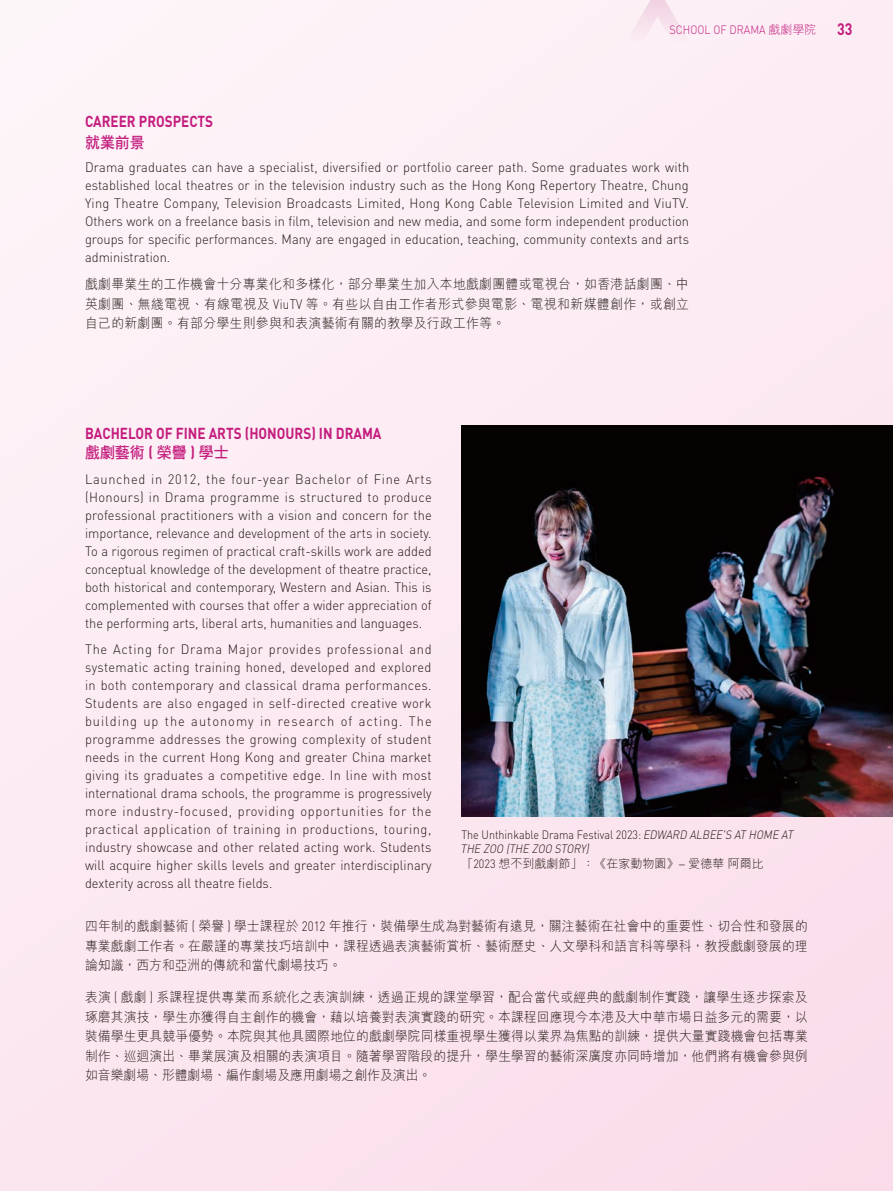
<style>
.page{position:relative;width:893px;height:1191px;background:#fcebf2}
.page>*{position:absolute;margin:0;border:0;box-sizing:border-box;transform-origin:0 0}
.t1{font:700 16.5px "DIN Pro";color:#c41d7e;scale:.85 1}
.t2{font:700 15.75px "DIN Pro";color:#c41d7e;scale:.85 1}
.t3{font:15.75px "DF Hei HK W7";color:#c41d7e;scale:.95 1}
.t4{font:300 13.5px/18px "DIN Pro";color:#231916;text-align:justify;scale:.95 1}
.t5{font:300 13.5px/19.5px "M Hei HK";letter-spacing:.005em;color:#231916;text-align:justify;scale:.95 1}
.t6{font:italic 300 12px/14.4px "DIN Pro";color:#231916;scale:.9 1}
.t7{font:300 12px "M Hei HK";color:#231916}
.t8{font:300 12px "DIN Pro";color:#c41d7e;scale:.9 1}
.s1{font-family:"M Hei HK"}
.s2{font-family:"DIN Pro"}
.s3{font-family:"DIN Pro";font-weight:700}
.s4{font-style:normal}
.s5{font-family:"Minion Pro";font-weight:400}
</style>
<div class="page">
<svg style="left:639px;top:0;width:38px;height:23px"></svg>
<img style="left:461px;top:425px;width:432px;height:392px">
<p class="t8" style="left:669px;top:21px;width:165px">SCHOOL OF DRAMA <span class="s1">戲劇學院</span></p>
<p class="t1" style="left:837px;top:18px;width:20px">33</p>
<p class="t2" style="left:85px;top:110px;width:152px">CAREER PROSPECTS</p>
<p class="t3" style="left:85px;top:134px;width:65px">就業前景</p>
<p class="t4" style="left:85px;top:158px;width:637px">Drama graduates can have a specialist, diversified or portfolio career path. Some graduates work with established local theatres or in the television industry such as the Hong Kong Repertory Theatre, Chung Ying Theatre Company, Television Broadcasts Limited, Hong Kong Cable Television Limited and ViuTV.<br>Others work on a freelance basis in film, television and new media, and some form independent production groups for specific performances. Many are engaged in education, teaching, community contexts and arts administration.</p>
<p class="t5" style="left:85px;top:274px;width:637px">戲劇畢業生的工作機會十分專業化和多樣化，部分畢業生加入本地戲劇團體或電視台，如香港話劇團、中英劇團、無綫電視、有線電視及 <span class="s2">ViuTV</span> 等。有些以自由工作者形式參與電影、電視和新媒體創作，或創立自己的新劇團。有部分學生則參與和表演藝術有關的教學及行政工作等。</p>
<p class="t2" style="left:85px;top:422px;width:350px">BACHELOR OF FINE ARTS (HONOURS) IN DRAMA</p>
<p class="t3" style="left:85px;top:443px;width:153px">戲劇藝術 <span class="s3">(</span> 榮譽 <span class="s3">)</span> 學士</p>
<p class="t4" style="left:85px;top:469px;width:366px">Launched in 2012, the four-year Bachelor of Fine Arts (Honours) in Drama programme is structured to produce professional practitioners with a vision and concern for the importance, relevance and development of the arts in society.<br>To a rigorous regimen of practical craft-skills work are added conceptual knowledge of the development of theatre practice, both historical and contemporary, Western and Asian. This is complemented with courses that offer a wider appreciation of the performing arts, liberal arts, humanities and languages.</p>
<p class="t4" style="left:85px;top:640px;width:366px">The Acting for Drama Major provides professional and systematic acting training honed, developed and explored in both contemporary and classical drama performances.<br>Students are also engaged in self-directed creative work building up the autonomy in research of acting. The programme addresses the growing complexity of student needs in the current Hong Kong and greater China market giving its graduates a competitive edge. In line with most international drama schools, the programme is progressively more industry-focused, providing opportunities for the practical application of training in productions, touring, industry showcase and other related acting work. Students will acquire higher skills levels and greater interdisciplinary dexterity across all theatre fields.</p>
<p class="t6" style="left:461px;top:827px;width:374px"><span class="s4">The Unthinkable Drama Festival 2023:</span> EDWARD ALBEE'S AT HOME AT<br>THE ZOO (THE ZOO STORY)</p>
<p class="t7" style="left:461px;top:857px;width:304px">「<span class="s2">2023</span> 想不到戲劇節」：《在家動物園》<span class="s5">−</span> 愛德華 阿爾比</p>
<p class="t5" style="left:85px;top:916px;width:762px">四年制的戲劇藝術 <span class="s2">(</span> 榮譽 <span class="s2">)</span> 學士課程於 <span class="s2">2012</span> 年推行，裝備學生成為對藝術有遠見，關注藝術在社會中的重要性、切合性和發展的專業戲劇工作者。在嚴謹的專業技巧培訓中，課程透過表演藝術賞析、藝術歷史、人文學科和語言科等學科，教授戲劇發展的理論知識，西方和亞洲的傳統和當代劇場技巧。</p>
<p class="t5" style="left:85px;top:987px;width:763px">表演 <span class="s2">(</span> 戲劇 <span class="s2">)</span> 系課程提供專業而系統化之表演訓練，透過正規的課堂學習，配合當代或經典的戲劇制作實踐，讓學生逐步探索及琢磨其演技，學生亦獲得自主創作的機會，藉以培養對表演實踐的研究。本課程回應現今本港及大中華市場日益多元的需要，以裝備學生更具競爭優勢。本院與其他具國際地位的戲劇學院同樣重視學生獲得以業界為焦點的訓練，提供大量實踐機會包括專業制作、巡迴演出、畢業展演及相關的表演項目。隨著學習階段的提升，學生學習的藝術深廣度亦同時增加，他們將有機會參與例如音樂劇場、形體劇場、編作劇場及應用劇場之創作及演出。</p>
</div>
